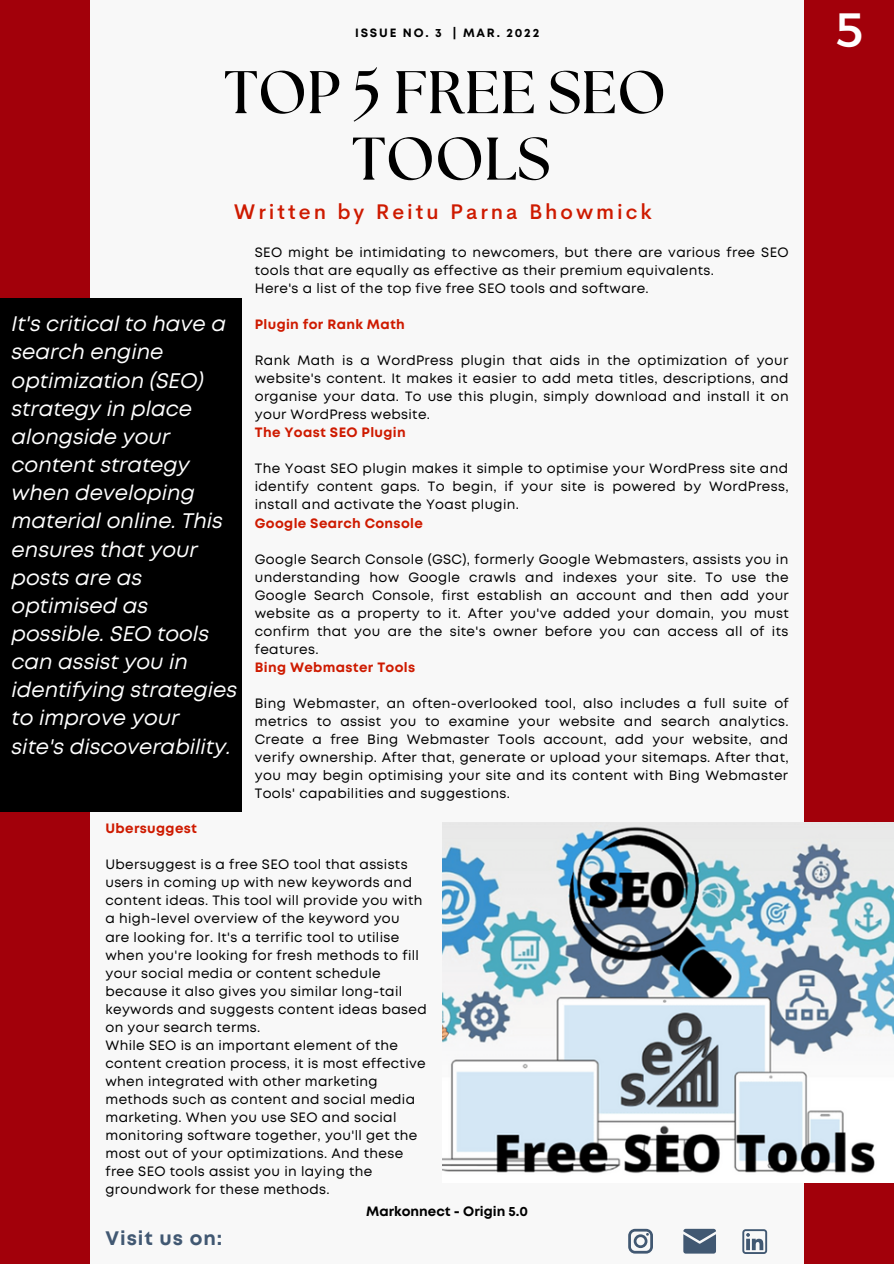
<style>
.page{position:relative;width:894px;height:1264px;background:#fff}
.page>*{position:absolute;margin:0;border:0;box-sizing:border-box;transform-origin:0 0}
.t1{font:700 60px "The Seasons";color:#000}
.t2{font:48px "Montserrat";color:#fff}
.t3{font:italic 21px/28.2px "Mont";color:#fff}
.t4{font:500 21px "Cerebri Sans";letter-spacing:.14em;color:#ce1a00}
.t5{font:700 19.5px "Mont";letter-spacing:.05em;color:#415872}
.t6{font:13.5px/18px "Mont";letter-spacing:.025em;color:#000;text-align:justify}
.t7{font:700 13.5px "Mont";letter-spacing:.025em;color:#ce1a00}
.t8{font:700 13.5px "Mont";color:#000}
.t9{font:700 12px "Mont";letter-spacing:.15em;color:#000}
</style>
<div class="page">
<div style="left:0;top:0;width:893px;height:1263px;background:#f8f8f8"></div>
<div style="left:804px;top:0;width:89px;height:1263px;background:#a2000a"></div>
<img style="left:443px;top:822px;width:450px;height:360px">
<svg style="left:683px;top:1228px;width:32px;height:25px"></svg>
<svg style="left:628px;top:1228px;width:24px;height:25px"></svg>
<svg style="left:742px;top:1229px;width:25px;height:24px"></svg>
<div style="left:0;top:0;width:89px;height:1263px;background:#a2000a"></div>
<div style="left:0;top:298px;width:242px;height:513px;background:#000"></div>
<p class="t9" style="left:355px;top:28px;width:185px">ISSUE NO. 3 | MAR. 2022</p>
<p class="t1" style="left:224px;top:65px;width:443px">TOP 5 FREE SEO</p>
<p class="t1" style="left:352px;top:132px;width:200px">TOOLS</p>
<p class="t4" style="left:234px;top:198px;width:419px">Written by Reitu Parna Bhowmick</p>
<p class="t3" style="left:12px;top:311px;width:227px">It's critical to have a search engine optimization (SEO) strategy in place alongside your content strategy when developing material online. This ensures that your posts are as optimised as possible. SEO tools can assist you in identifying strategies to improve your site's discoverability.</p>
<p class="t6" style="left:255px;top:244px;width:535px">SEO might be intimidating to newcomers, but there are various free SEO tools that are equally as effective as their premium equivalents.</p>
<p class="t6" style="left:255px;top:280px;width:395px">Here's a list of the top five free SEO tools and software.</p>
<p class="t7" style="left:255px;top:319px;width:151px">Plugin for Rank Math</p>
<p class="t6" style="left:255px;top:352px;width:535px">Rank Math is a WordPress plugin that aids in the optimization of your website's content. It makes it easier to add meta titles, descriptions, and organise your data. To use this plugin, simply download and install it on your WordPress website.</p>
<p class="t7" style="left:255px;top:427px;width:152px">The Yoast SEO Plugin</p>
<p class="t6" style="left:255px;top:460px;width:535px">The Yoast SEO plugin makes it simple to optimise your WordPress site and identify content gaps. To begin, if your site is powered by WordPress, install and activate the Yoast plugin.</p>
<p class="t7" style="left:255px;top:517px;width:169px">Google Search Console</p>
<p class="t6" style="left:255px;top:551px;width:535px">Google Search Console (GSC), formerly Google Webmasters, assists you in understanding how Google crawls and indexes your site. To use the Google Search Console, first establish an account and then add your website as a property to it. After you've added your domain, you must confirm that you are the site's owner before you can access all of its features.</p>
<p class="t7" style="left:255px;top:662px;width:162px">Bing Webmaster Tools</p>
<p class="t6" style="left:255px;top:695px;width:535px">Bing Webmaster, an often-overlooked tool, also includes a full suite of metrics to assist you to examine your website and search analytics.<br>Create a free Bing Webmaster Tools account, add your website, and verify ownership. After that, generate or upload your sitemaps. After that, you may begin optimising your site and its content with Bing Webmaster Tools' capabilities and suggestions.</p>
<p class="t7" style="left:105px;top:823px;width:93px">Ubersuggest</p>
<p class="t6" style="left:105px;top:856px;width:323px;text-align:left">Ubersuggest is a free SEO tool that assists users in coming up with new keywords and content ideas. This tool will provide you with a high-level overview of the keyword you are looking for. It's a terrific tool to utilise when you're looking for fresh methods to fill your social media or content schedule because it also gives you similar long-tail keywords and suggests content ideas based on your search terms.</p>
<p class="t6" style="left:105px;top:1036px;width:322px;text-align:left">While SEO is an important element of the content creation process, it is most effective when integrated with other marketing methods such as content and social media marketing. When you use SEO and social monitoring software together, you'll get the most out of your optimizations. And these free SEO tools assist you in laying the groundwork for these methods.</p>
<p class="t5" style="left:105px;top:1231px;width:118px">Visit us on:</p>
<p class="t8" style="left:366px;top:1206px;width:163px">Markonnect - Origin 5.0</p>
<p class="t2" style="left:835px;top:-2px;width:29px">5</p>
</div>
